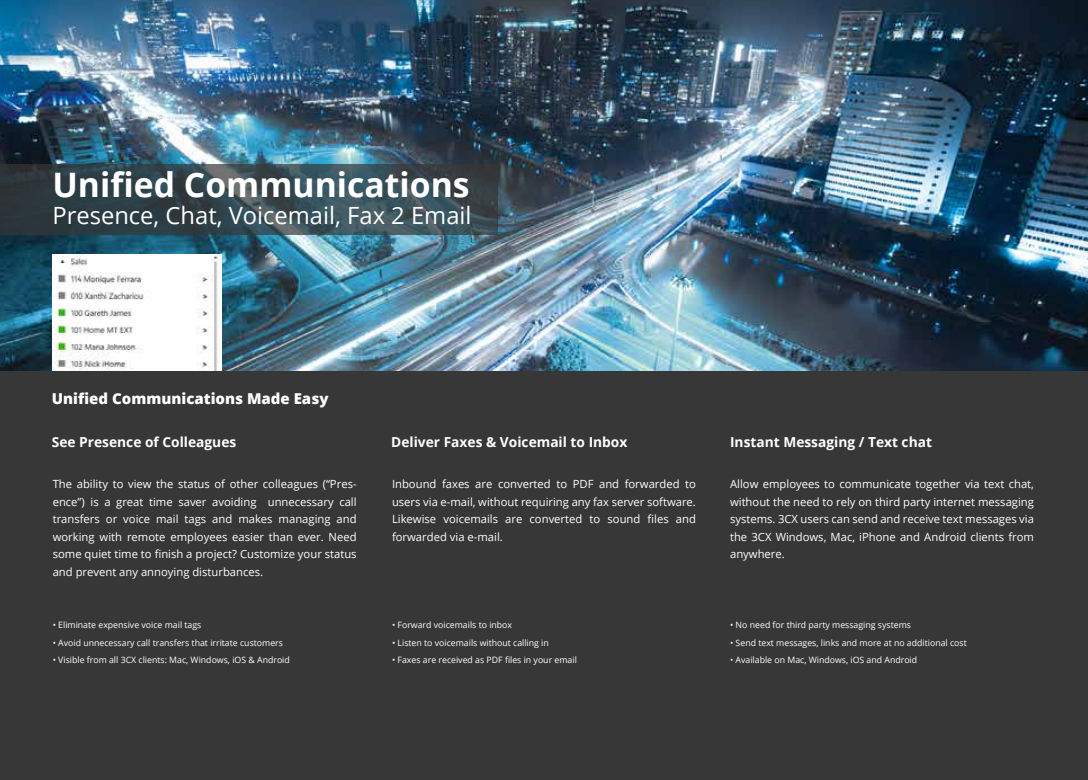
<style>
.page{position:relative;width:1088px;height:780px;background:#fff}
.page>*{position:absolute;margin:0;border:0;box-sizing:border-box;transform-origin:0 0}
.t1{font:700 33.75px "Open Sans";color:#fff}
.t2{font:23.75px "Open Sans";color:#fff}
.t3{font:800 15px "Open Sans";color:#fff}
.t4{font:700 13.75px "Open Sans";color:#fff}
.t5{font:11.25px/17.5px "Open Sans";color:#fff;text-align:justify}
.t6{font:8.75px "Open Sans";color:#fff}
</style>
<div class="page">
<img style="left:0;top:0;width:1088px;height:371px">
<img style="left:52px;top:255px;width:169px;height:116px">
<div style="left:0;top:371px;width:1088px;height:409px;background:#373737"></div>
<svg style="left:0;top:165px;width:498px;height:70px;background:#37484f"></svg>
<h1 class="t1" style="left:52px;top:161px;width:419px">Unified Communications</h1>
<h2 class="t2" style="left:52px;top:199px;width:421px">Presence, Chat, Voicemail, Fax 2 Email</h2>
<h3 class="t3" style="left:52px;top:387px;width:278px">Unified Communications Made Easy</h3>
<p class="t4" style="left:52px;top:432px;width:186px">See Presence of Colleagues</p>
<p class="t4" style="left:391px;top:432px;width:238px">Deliver Faxes &amp; Voicemail to Inbox</p>
<p class="t4" style="left:730px;top:432px;width:203px">Instant Messaging / Text chat</p>
<p class="t5" style="left:53px;top:475px;width:305px">The ability to view the status of other colleagues (“Pres&shy;ence”) is a great time saver avoiding unnecessary call transfers or voice mail tags and makes managing and working with remote employees easier than ever. Need some quiet time to finish a project? Customize your status and prevent any annoying disturbances.</p>
<p class="t5" style="left:392px;top:475px;width:305px">Inbound faxes are converted to PDF and forwarded to users via e-mail, without requiring any fax server software.<br>Likewise voicemails are converted to sound files and forwarded via e-mail.</p>
<p class="t5" style="left:730px;top:475px;width:305px">Allow employees to communicate together via text chat, without the need to rely on third party internet messaging systems. 3CX users can send and receive text messages via the 3CX Windows, Mac, iPhone and Android clients from anywhere.</p>
<p class="t6" style="left:53px;top:619px;width:150px">• Eliminate expensive voice mail tags</p>
<p class="t6" style="left:53px;top:636px;width:232px">• Avoid unnecessary call transfers that irritate customers</p>
<p class="t6" style="left:53px;top:654px;width:239px">• Visible from all 3CX clients: Mac, Windows, iOS &amp; Android</p>
<p class="t6" style="left:392px;top:619px;width:122px">• Forward voicemails to inbox</p>
<p class="t6" style="left:392px;top:636px;width:158px">• Listen to voicemails without calling in</p>
<p class="t6" style="left:392px;top:654px;width:186px">• Faxes are received as PDF files in your email</p>
<p class="t6" style="left:730px;top:619px;width:182px">• No need for third party messaging systems</p>
<p class="t6" style="left:730px;top:636px;width:238px">• Send text messages, links and more at no additional cost</p>
<p class="t6" style="left:730px;top:654px;width:189px">• Available on Mac, Windows, iOS and Android</p>
</div>
